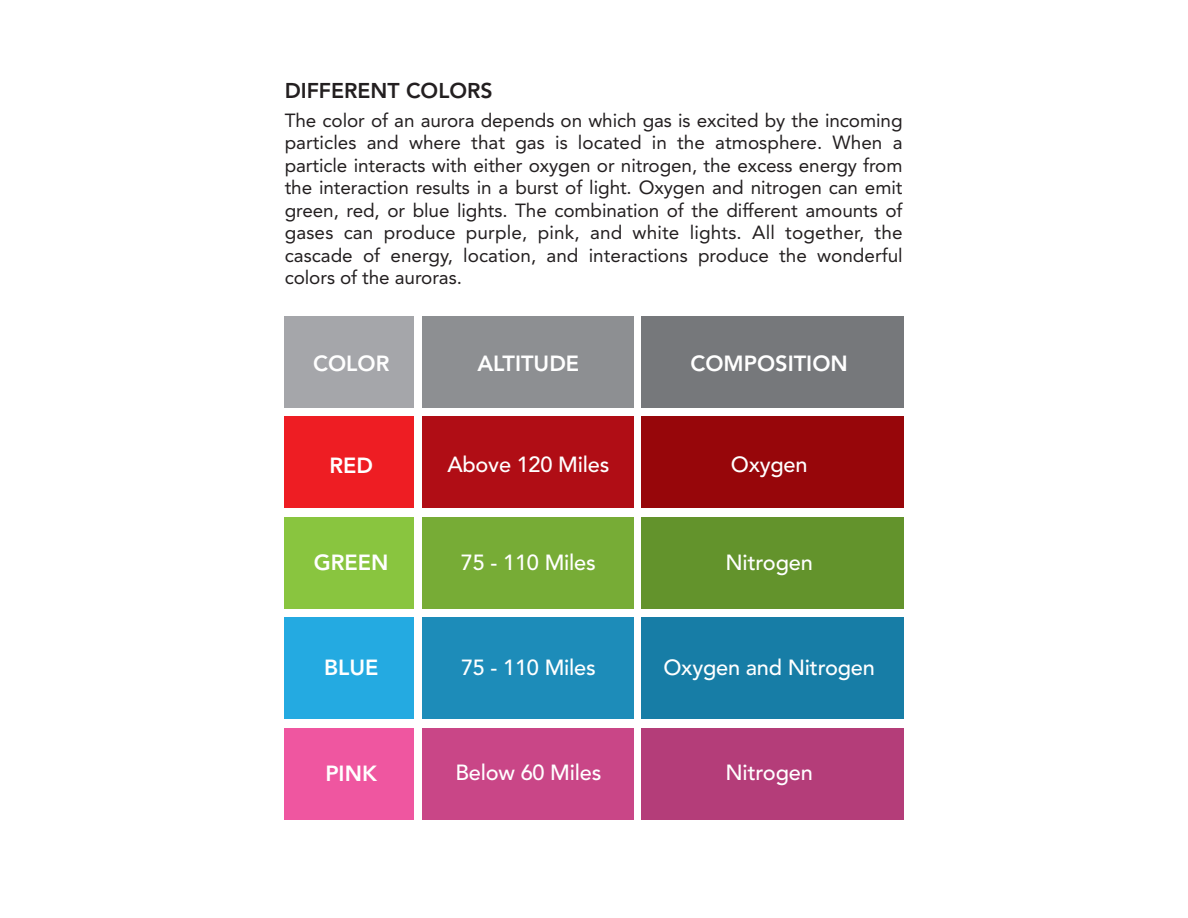
<style>
.page{position:relative;width:1188px;height:918px;background:#fff}
.page>*{position:absolute;margin:0;border:0;box-sizing:border-box;transform-origin:0 0}
.t1{font:500 21.75px "Avenir";letter-spacing:-.01em;color:#fff}
.t2{font:800 21.75px "Avenir";color:#fff}
.t3{font:800 21.3px "Avenir";color:#231f20}
.t4{font:18.9px/22.5px "Avenir";color:#231f20;text-align:justify}
</style>
<div class="page">
<div style="left:422px;top:517px;width:211px;height:91px;background:#77ac36"></div>
<div style="left:285px;top:517px;width:129px;height:91px;background:#89c53f"></div>
<div style="left:422px;top:728px;width:211px;height:91px;background:#c94687"></div>
<div style="left:285px;top:728px;width:129px;height:91px;background:#ef56a0"></div>
<div style="left:422px;top:617px;width:211px;height:102px;background:#1d8cb9"></div>
<div style="left:285px;top:617px;width:129px;height:102px;background:#24aae1"></div>
<div style="left:422px;top:417px;width:211px;height:91px;background:#b00d15"></div>
<div style="left:641px;top:517px;width:262px;height:91px;background:#63932c"></div>
<div style="left:641px;top:728px;width:262px;height:91px;background:#b43d79"></div>
<div style="left:641px;top:617px;width:262px;height:102px;background:#177da6"></div>
<div style="left:641px;top:417px;width:262px;height:91px;background:#97060a"></div>
<div style="left:285px;top:417px;width:129px;height:91px;background:#ee1d23"></div>
<div style="left:422px;top:316px;width:211px;height:91px;background:#8d8f92"></div>
<div style="left:641px;top:316px;width:262px;height:91px;background:#76787b"></div>
<div style="left:285px;top:316px;width:129px;height:91px;background:#a5a6aa"></div>
<p class="t3" style="left:285px;top:78px;width:210px">DIFFERENT COLORS</p>
<p class="t4" style="left:285px;top:109px;width:620px">The color of an aurora depends on which gas is excited by the incoming particles and where that gas is located in the atmosphere. When a particle interacts with either oxygen or nitrogen, the excess energy from the interaction results in a burst of light. Oxygen and nitrogen can emit green, red, or blue lights. The combination of the different amounts of gases can produce purple, pink, and white lights. All together, the cascade of energy, location, and interactions produce the wonderful colors of the auroras.</p>
<p class="t2" style="left:313px;top:351px;width:78px">COLOR</p>
<p class="t2" style="left:478px;top:351px;width:103px">ALTITUDE</p>
<p class="t2" style="left:690px;top:351px;width:159px">COMPOSITION</p>
<p class="t2" style="left:330px;top:452px;width:45px">RED</p>
<p class="t1" style="left:447px;top:452px;width:164px">Above 120 Miles</p>
<p class="t1" style="left:731px;top:452px;width:78px">Oxygen</p>
<p class="t2" style="left:314px;top:550px;width:76px">GREEN</p>
<p class="t1" style="left:461px;top:550px;width:136px">75 - 110 Miles</p>
<p class="t1" style="left:726px;top:550px;width:89px">Nitrogen</p>
<p class="t2" style="left:324px;top:655px;width:56px">BLUE</p>
<p class="t1" style="left:461px;top:654px;width:136px">75 - 110 Miles</p>
<p class="t1" style="left:663px;top:654px;width:213px">Oxygen and Nitrogen</p>
<p class="t2" style="left:325px;top:760px;width:53px">PINK</p>
<p class="t1" style="left:455px;top:760px;width:148px">Below 60 Miles</p>
<p class="t1" style="left:726px;top:760px;width:89px">Nitrogen</p>
</div>
